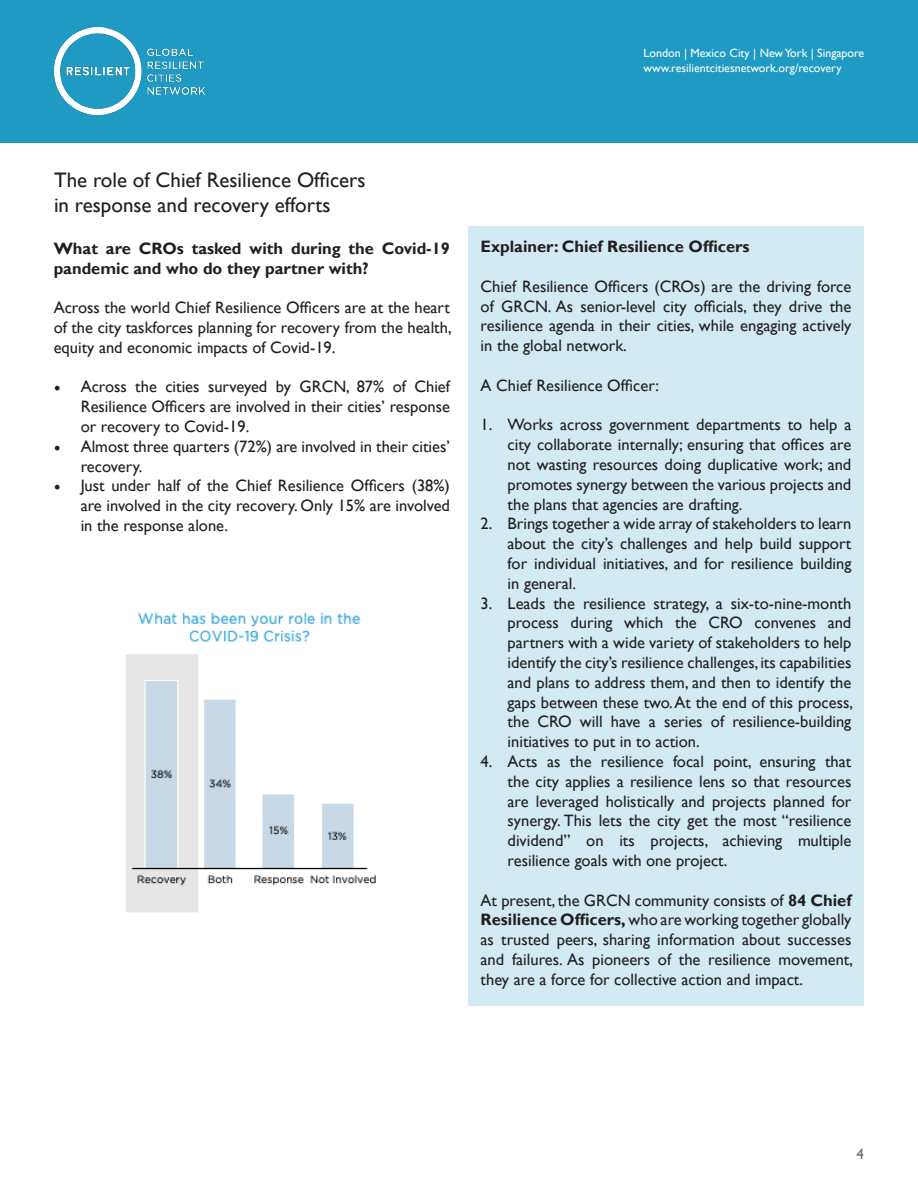
<style>
.page{position:relative;width:918px;height:1188px;background:#fff}
.page>*{position:absolute;margin:0;border:0;box-sizing:border-box;transform-origin:0 0}
.t1{font:21px/25.2px "Gill Sans";color:#231f20}
.t2{font:16.5px/19.8px "Gill Sans";color:#231f20;text-align:justify}
.t3{font:700 16.5px/19.8px "Gill Sans";color:#231f20}
.t4{font:15px "Gill Sans";color:#6c6d70}
.t5{font:12px/14.4px "Gill Sans";color:#fff}
.s1{font-family:"Minion Pro";font-size:18px}
.s2{font-weight:700}
</style>
<div class="page">
<div style="left:0;top:0;width:918px;height:143px;background:#1e9ac3"></div>
<img style="left:54px;top:28px;width:152px;height:87px">
<img style="left:126px;top:612px;width:250px;height:300px">
<div style="left:468px;top:226px;width:396px;height:780px;background:#d2ebf3"></div>
<p class="t5" style="left:644px;top:46px;width:222px">London | Mexico City | New York | Singapore www.resilientcitiesnetwork.org/recovery</p>
<p class="t1" style="left:54px;top:168px;width:313px">The role of Chief Resilience Officers in response and recovery efforts</p>
<p class="t3" style="left:54px;top:239px;width:398px">What are CROs tasked with during the Covid-19 pandemic and who do they partner with?</p>
<p class="t2" style="left:54px;top:298px;width:399px">Across the world Chief Resilience Officers are at the heart of the city taskforces planning for recovery from the health, equity and economic impacts of Covid-19.</p>
<p class="t2" style="left:81px;top:377px;width:371px;text-indent:-27px"><span class="s1">•</span> Across the cities surveyed by GRCN, 87% of Chief Resilience Officers are involved in their cities’ response or recovery to Covid-19.</p>
<p class="t2" style="left:81px;top:437px;width:371px;text-indent:-27px"><span class="s1">•</span> Almost three quarters (72%) are involved in their cities’ recovery.</p>
<p class="t2" style="left:81px;top:476px;width:371px;text-indent:-27px"><span class="s1">•</span> Just under half of the Chief Resilience Officers (38%) are involved in the city recovery. Only 15% are involved in the response alone.</p>
<p class="t3" style="left:481px;top:237px;width:271px">Explainer: Chief Resilience Officers</p>
<p class="t2" style="left:481px;top:277px;width:372px">Chief Resilience Officers (CROs) are the driving force of GRCN. As senior-level city officials, they drive the resilience agenda in their cities, while engaging actively in the global network.</p>
<p class="t2" style="left:481px;top:376px;width:180px">A Chief Resilience Officer:</p>
<p class="t2" style="left:508px;top:415px;width:345px;text-indent:-27px">1. Works across government departments to help a city collaborate internally; ensuring that offices are not wasting resources doing duplicative work; and promotes synergy between the various projects and the plans that agencies are drafting.</p>
<p class="t2" style="left:508px;top:514px;width:345px;text-indent:-27px">2. Brings together a wide array of stakeholders to learn about the city’s challenges and help build support for individual initiatives, and for resilience building in general.</p>
<p class="t2" style="left:508px;top:594px;width:347px;text-indent:-27px">3. Leads the resilience strategy, a six-to-nine-month process during which the CRO convenes and partners with a wide variety of stakeholders to help identify the city’s resilience challenges, its capabilities and plans to address them, and then to identify the gaps between these two. At the end of this process, the CRO will have a series of resilience-building initiatives to put in to action.</p>
<p class="t2" style="left:508px;top:752px;width:345px;text-indent:-27px">4. Acts as the resilience focal point, ensuring that the city applies a resilience lens so that resources are leveraged holistically and projects planned for synergy. This lets the city get the most “resilience dividend” on its projects, achieving multiple resilience goals with one project.</p>
<p class="t2" style="left:481px;top:891px;width:374px">At present, the GRCN community consists of <span class="s2">84 Chief Resilience Officers,</span> who are working together globally as trusted peers, sharing information about successes and failures. As pioneers of the resilience movement, they are a force for collective action and impact.</p>
<p class="t4" style="left:857px;top:1146px;width:9px">4</p>
</div>
